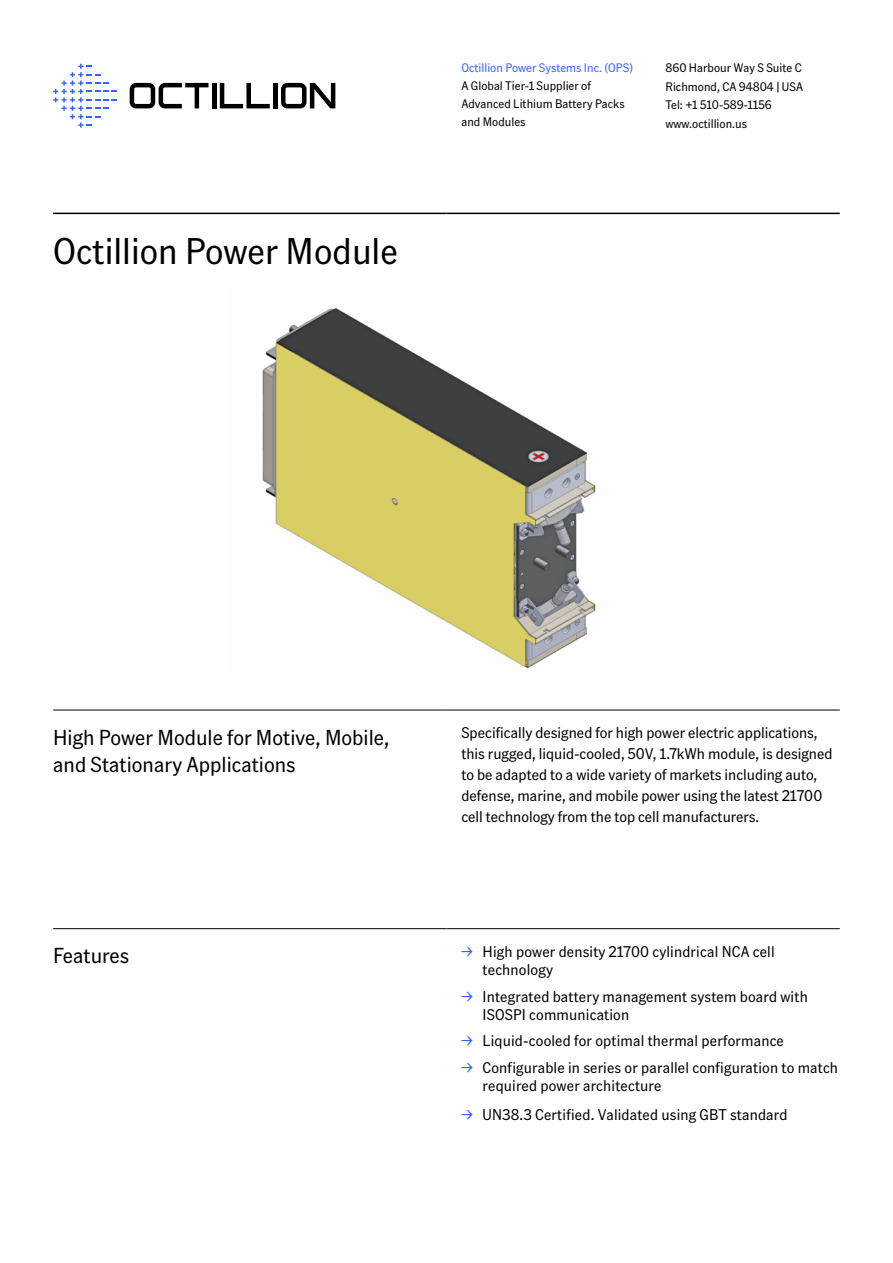
<style>
.page{position:relative;width:893px;height:1263px;background:#fff}
.page>*{position:absolute;margin:0;border:0;box-sizing:border-box;transform-origin:0 0}
.t1{font:36px "American Grotesk";color:#000}
.t2{font:21px/27px "American Grotesk";color:#000}
.t3{font:15px/21px "American Grotesk";letter-spacing:.005em;color:#000}
.t4{font:12px/18.3px "American Grotesk";color:#000}
.t5{font:12px "American Grotesk";color:#3364ff}
.s1{color:#3364ff}
</style>
<div class="page">
<hr style="left:53px;top:213px;width:393px;height:1px;background:#000">
<hr style="left:446px;top:213px;width:394px;height:1px;background:#000">
<hr style="left:53px;top:710px;width:393px;height:1px;background:#000">
<hr style="left:446px;top:710px;width:394px;height:1px;background:#000">
<hr style="left:53px;top:928px;width:393px;height:1px;background:#000">
<hr style="left:446px;top:928px;width:394px;height:1px;background:#000">
<svg style="left:130px;top:83px;width:78px;height:25px"></svg>
<hr style="left:212px;top:83px;width:4px;height:25px;background:#000">
<div style="left:273px;top:83px;width:5px;height:25px;background:#000"></div>
<svg style="left:281px;top:83px;width:54px;height:25px"></svg>
<svg style="left:220px;top:83px;width:50px;height:25px"></svg>
<svg style="left:53px;top:64px;width:64px;height:64px"></svg>
<img style="left:262px;top:308px;width:334px;height:361px">
<h1 class="t1" style="left:53px;top:228px;width:346px">Octillion Power Module</h1>
<p class="t5" style="left:461px;top:61px;width:173px">Octillion Power Systems Inc. (OPS)</p>
<p class="t4" style="left:461px;top:77px;width:165px">A Global Tier-1 Supplier of<br>Advanced Lithium Battery Packs and Modules</p>
<p class="t4" style="left:665px;top:59px;width:139px">860 Harbour Way S Suite C<br>Richmond, CA 94804 | USA<br>Tel: +1 510-589-1156 www.octillion.us</p>
<h2 class="t2" style="left:53px;top:723px;width:338px">High Power Module for Motive, Mobile, and Stationary Applications</h2>
<p class="t3" style="left:461px;top:722px;width:373px">Specifically designed for high power electric applications, this rugged, liquid-cooled, 50V, 1.7kWh module, is designed to be adapted to a wide variety of markets including auto, defense, marine, and mobile power using the latest 21700 cell technology from the top cell manufacturers.</p>
<h2 class="t2" style="left:53px;top:942px;width:78px">Features</h2>
<p class="t3" style="left:483px;top:942px;width:294px;line-height:18px;text-indent:-21px"><span class="s1">→</span> High power density 21700 cylindrical NCA cell technology</p>
<p class="t3" style="left:483px;top:987px;width:327px;line-height:18px;text-indent:-21px"><span class="s1">→</span> Integrated battery management system board with<br>ISOSPI communication</p>
<p class="t3" style="left:461px;top:1030px;width:324px"><span class="s1">→</span> Liquid-cooled for optimal thermal performance</p>
<p class="t3" style="left:483px;top:1058px;width:357px;line-height:18px;text-indent:-21px"><span class="s1">→</span> Configurable in series or parallel configuration to match required power architecture</p>
<p class="t3" style="left:461px;top:1104px;width:328px"><span class="s1">→</span> UN38.3 Certified. Validated using GBT standard</p>
</div>
